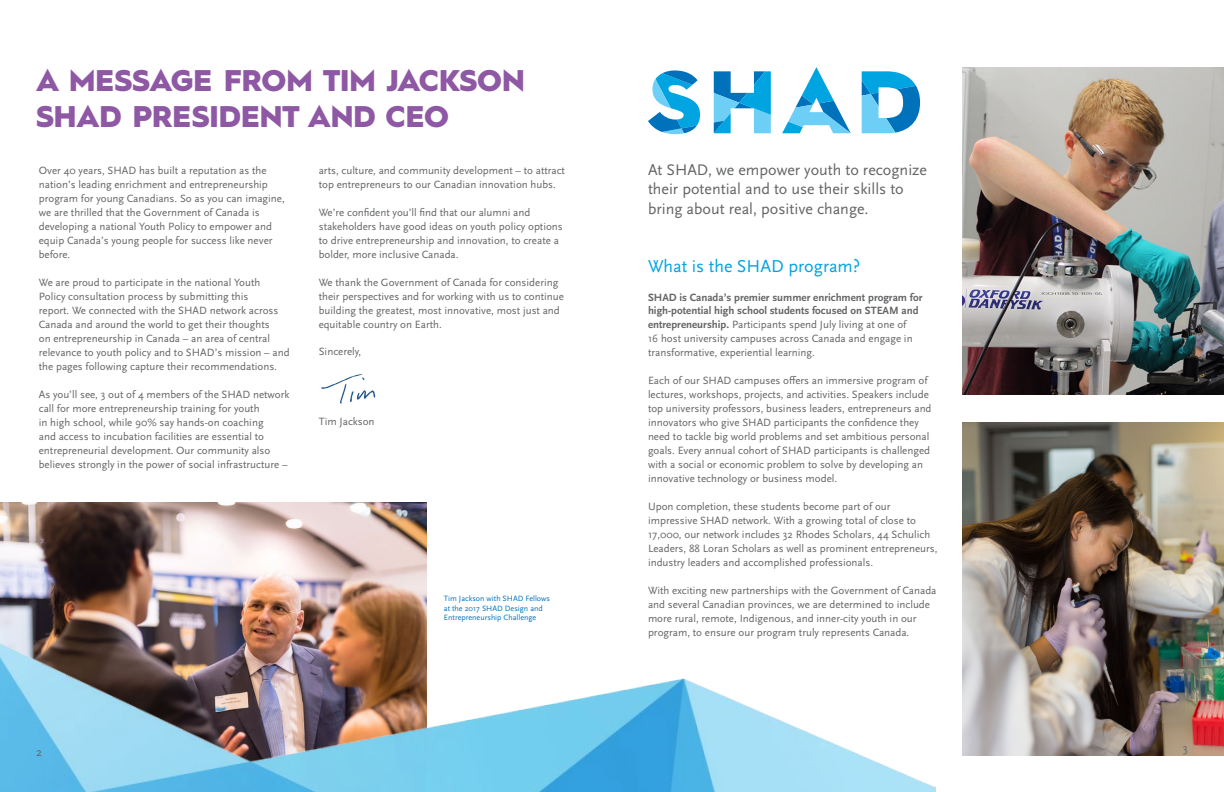
<style>
.page{position:relative;width:1224px;height:792px;background:#fff}
.page>*{position:absolute;margin:0;border:0;box-sizing:border-box;transform-origin:0 0}
.t1{font:900 30px/36px "Hurme Geometric Sans 1";color:#8e58a4}
.t2{font:18px "Scala Sans Pro";color:#00a4e0}
.t3{font:16px/19.2px "Scala Sans Pro";color:#636466}
.t4{font:12px "Scala Sans Pro";color:#636466}
.t5{font:11px/14px "Scala Sans Pro";color:#636466}
.t6{font:8px/9.6px "Scala Sans Pro";color:#0072bc}
.s1{font-weight:700}
</style>
<div class="page">
<img style="left:0;top:503px;width:426px;height:73px">
<img style="left:962px;top:67px;width:262px;height:328px">
<img style="left:962px;top:422px;width:262px;height:334px">
<svg style="left:648px;top:70px;width:52px;height:64px"></svg>
<svg style="left:714px;top:71px;width:57px;height:62px"></svg>
<svg style="left:782px;top:67px;width:69px;height:66px"></svg>
<svg style="left:862px;top:71px;width:58px;height:62px"></svg>
<img style="left:321px;top:374px;width:55px;height:30px">
<img style="left:0;top:576px;width:936px;height:216px">
<h1 class="t1" style="left:36px;top:61px;width:490px">A MESSAGE FROM TIM JACKSON<br>SHAD PRESIDENT AND CEO</h1>
<p class="t5" style="left:39px;top:164px;width:248px">Over 40 years, SHAD has built a reputation as the nation’s leading enrichment and entrepreneurship program for young Canadians. So as you can imagine, we are thrilled that the Government of Canada is developing a national Youth Policy to empower and equip Canada’s young people for success like never before.</p>
<p class="t5" style="left:39px;top:276px;width:252px">We are proud to participate in the national Youth Policy consultation process by submitting this<br>report. We connected with the SHAD network across Canada and around the world to get their thoughts<br>on entrepreneurship in Canada – an area of central relevance to youth policy and to SHAD’s mission – and the pages following capture their recommendations.</p>
<p class="t5" style="left:39px;top:388px;width:252px">As you’ll see, 3 out of 4 members of the SHAD network call for more entrepreneurship training for youth<br>in high school, while 90% say hands-on coaching<br>and access to incubation facilities are essential to entrepreneurial development. Our community also believes strongly in the power of social infrastructure –</p>
<p class="t5" style="left:319px;top:164px;width:248px">arts, culture, and community development – to attract top entrepreneurs to our Canadian innovation hubs.</p>
<p class="t5" style="left:319px;top:206px;width:246px">We’re confident you’ll find that our alumni and stakeholders have good ideas on youth policy options to drive entrepreneurship and innovation, to create a bolder, more inclusive Canada.</p>
<p class="t5" style="left:319px;top:276px;width:247px">We thank the Government of Canada for considering their perspectives and for working with us to continue building the greatest, most innovative, most just and equitable country on Earth.</p>
<p class="t5" style="left:319px;top:345px;width:44px">Sincerely,</p>
<p class="t5" style="left:319px;top:415px;width:57px">Tim Jackson</p>
<p class="t6" style="left:444px;top:594px;width:108px">Tim Jackson with SHAD Fellows at the 2017 SHAD Design and<br>Entrepreneurship Challenge</p>
<h3 class="t3" style="left:648px;top:160px;width:281px">At SHAD, we empower youth to recognize their potential and to use their skills to bring about real, positive change.</h3>
<h2 class="t2" style="left:648px;top:256px;width:214px">What is the SHAD program?</h2>
<p class="t5" style="left:648px;top:290px;width:276px"><span class="s1">SHAD is Canada’s premier summer enrichment program for high-potential high school students focused on STEAM and entrepreneurship.</span> Participants spend July living at one of<br>16 host university campuses across Canada and engage in transformative, experiential learning.</p>
<p class="t5" style="left:648px;top:373px;width:285px">Each of our SHAD campuses offers an immersive program of lectures, workshops, projects, and activities. Speakers include top university professors, business leaders, entrepreneurs and innovators who give SHAD participants the confidence they need to tackle big world problems and set ambitious personal goals. Every annual cohort of SHAD participants is challenged with a social or economic problem to solve by developing an innovative technology or business model.</p>
<p class="t5" style="left:648px;top:499px;width:291px">Upon completion, these students become part of our impressive SHAD network. With a growing total of close to 17,000, our network includes 32 Rhodes Scholars, 44 Schulich Leaders, 88 Loran Scholars as well as prominent entrepreneurs, industry leaders and accomplished professionals.</p>
<p class="t5" style="left:648px;top:584px;width:290px">With exciting new partnerships with the Government of Canada and several Canadian provinces, we are determined to include more rural, remote, Indigenous, and inner-city youth in our program, to ensure our program truly represents Canada.</p>
<p class="t4" style="left:36px;top:745px;width:7px">2</p>
<p class="t4" style="left:1183px;top:741px;width:7px">3</p>
</div>
